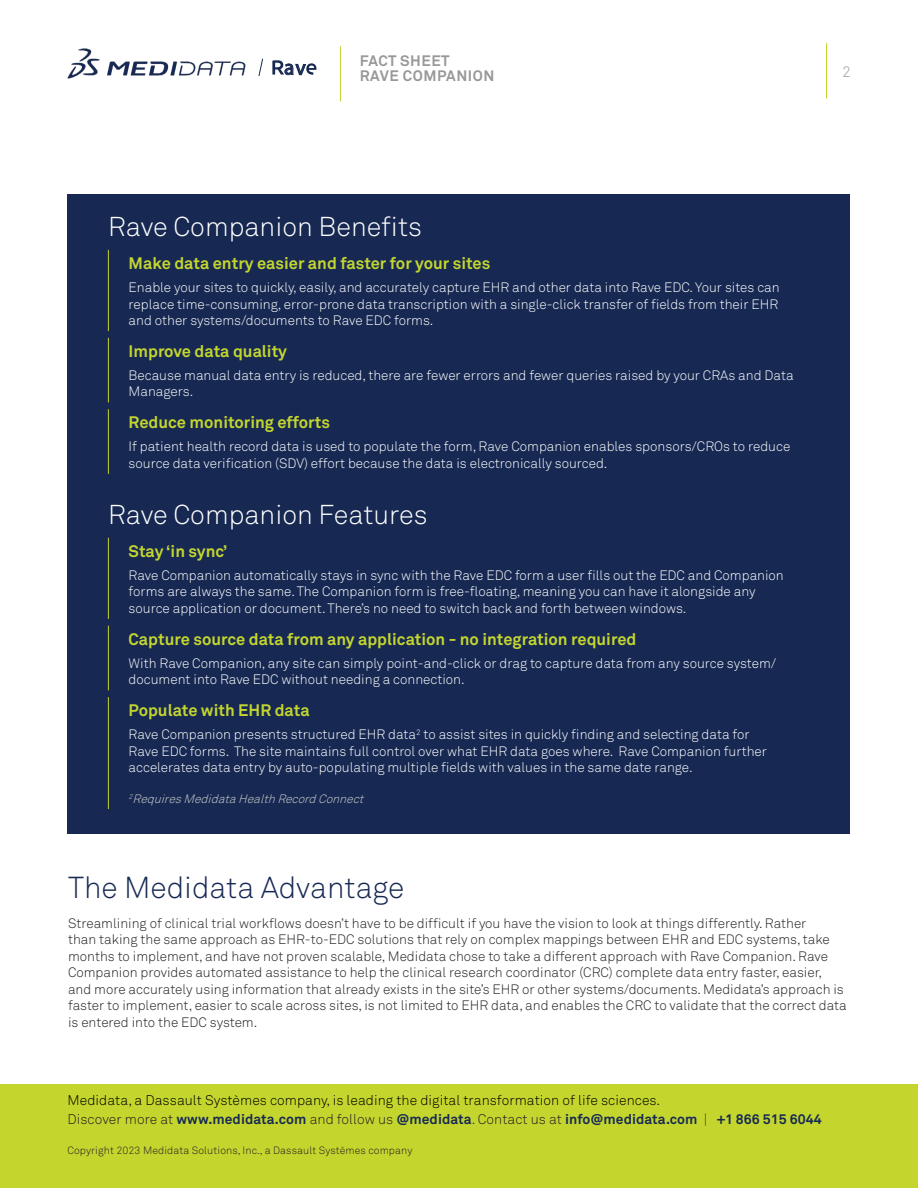
<style>
.page{position:relative;width:918px;height:1188px;background:#fff}
.page>*{position:absolute;margin:0;border:0;box-sizing:border-box;transform-origin:0 0}
.t1{font:300 30px "Akkurat Std";color:#172953}
.Box_-_H1{font:300 27px "Akkurat Std";color:#fff}
.Box_-_H2{font:700 16.5px "Akkurat Std";color:#c4d62e}
.t2{font:700 15px "Akkurat Std";letter-spacing:.035em;color:#98989a}
.t3{font:300 15px "Akkurat Std";color:#98989a}
.t4{font:300 13.8px/19.5px "Akkurat Std";letter-spacing:.005em;color:#000}
.Box_-_text_-_bullets{font:300 13.5px/16.5px "Akkurat Std";color:#fff}
.Body_copy{font:300 13.5px/16.5px "Akkurat Std";color:#231f20}
.Body_copy-2{font:italic 300 12px "Akkurat Std";color:#ccc}
.t5{font:300 10.5px "Akkurat Std";letter-spacing:.01em;color:#231f20}
.s1{color:#231f20}
.s2{font-weight:700;color:#172953}
.s3{color:#172953}
</style>
<div class="page">
<hr style="left:826px;top:43px;width:1px;height:55px;background:#c4d62e">
<div style="left:0;top:1084px;width:918px;height:104px;background:#c4d62e"></div>
<div style="left:68px;top:194px;width:782px;height:640px;background:#172953"></div>
<hr style="left:108px;top:538px;width:1px;height:81px;background:#c4d62e">
<hr style="left:108px;top:626px;width:1px;height:64px;background:#c4d62e">
<hr style="left:108px;top:697px;width:1px;height:112px;background:#c4d62e">
<hr style="left:340px;top:46px;width:1px;height:55px;background:#c4d62e">
<hr style="left:108px;top:250px;width:1px;height:81px;background:#c4d62e">
<hr style="left:108px;top:338px;width:1px;height:64px;background:#c4d62e">
<hr style="left:108px;top:409px;width:1px;height:65px;background:#c4d62e">
<svg style="left:258px;top:58px;width:5px;height:18px"></svg>
<img style="left:67px;top:48px;width:179px;height:31px">
<svg style="left:272px;top:60px;width:45px;height:15px"></svg>
<p class="t2" style="left:360px;top:52px;width:91px">FACT SHEET</p>
<p class="t2" style="left:360px;top:67px;width:136px">RAVE COMPANION</p>
<p class="t3" style="left:842px;top:63px;width:10px">2</p>
<p class="Box_-_H1" style="left:108px;top:211px;width:315px">Rave Companion Benefits</p>
<p class="Box_-_H2" style="left:129px;top:253px;width:363px">Make data entry easier and faster for your sites</p>
<p class="Box_-_text_-_bullets" style="left:129px;top:279px;width:653px;text-align:justify">Enable your sites to quickly, easily, and accurately capture EHR and other data into Rave EDC. Your sites can replace time-consuming, error-prone data transcription with a single-click transfer of fields from their EHR and other systems/documents to Rave EDC forms.</p>
<p class="Box_-_H2" style="left:129px;top:341px;width:160px">Improve data quality</p>
<p class="Box_-_text_-_bullets" style="left:129px;top:367px;width:666px">Because manual data entry is reduced, there are fewer errors and fewer queries raised by your CRAs and Data<br>Managers.</p>
<p class="Box_-_H2" style="left:129px;top:412px;width:203px">Reduce monitoring efforts</p>
<p class="Box_-_text_-_bullets" style="left:129px;top:438px;width:663px">If patient health record data is used to populate the form, Rave Companion enables sponsors/CROs to reduce source data verification (SDV) effort because the data is electronically sourced.</p>
<p class="Box_-_H1" style="left:108px;top:499px;width:321px">Rave Companion Features</p>
<p class="Box_-_H2" style="left:129px;top:541px;width:100px">Stay ‘in sync’</p>
<p class="Box_-_text_-_bullets" style="left:129px;top:567px;width:657px">Rave Companion automatically stays in sync with the Rave EDC form a user fills out the EDC and Companion forms are always the same. The Companion form is free-floating, meaning you can have it alongside any source application or document. There’s no need to switch back and forth between windows.</p>
<p class="Box_-_H2" style="left:129px;top:629px;width:509px">Capture source data from any application - no integration required</p>
<p class="Box_-_text_-_bullets" style="left:129px;top:655px;width:649px">With Rave Companion, any site can simply point-and-click or drag to capture data from any source system/ document into Rave EDC without needing a connection.</p>
<p class="Box_-_H2" style="left:129px;top:700px;width:183px">Populate with EHR data</p>
<p class="Box_-_text_-_bullets" style="left:129px;top:726px;width:640px">Rave Companion presents structured EHR data<sup>2</sup> to assist sites in quickly finding and selecting data for<br>Rave EDC forms. The site maintains full control over what EHR data goes where. Rave Companion further accelerates data entry by auto-populating multiple fields with values in the same date range.</p>
<p class="Body_copy-2" style="left:129px;top:792px;width:240px"><sup>2</sup>RequiresMedidataHealthRecordConnect</p>
<h2 class="t1" style="left:68px;top:870px;width:338px">The Medidata Advantage</h2>
<p class="Body_copy" style="left:68px;top:915px;width:780px">Streamlining of clinical trial workflows doesn’t have to be difficult if you have the vision to look at things differently. Rather<br>than taking the same approach as EHR-to-EDC solutions that rely on complex mappings between EHR and EDC systems, take months to implement, and have not proven scalable, Medidata chose to take a different approach with Rave Companion. Rave Companion provides automated assistance to help the clinical research coordinator (CRC) complete data entry faster, easier, and more accurately using information that already exists in the site’s EHR or other systems/documents. Medidata’s approach is faster to implement, easier to scale across sites, is not limited to EHR data, and enables the CRC to validate that the correct data is entered into the EDC system.</p>
<p class="t4" style="left:68px;top:1090px;width:756px">Medidata, a Dassault Systèmes company, is leading the digital transformation of life sciences.<br><span class="s1">Discover more at</span> <span class="s2">www.medidata.com</span> <span class="s1">and follow us</span> <span class="s2">@medidata</span><span class="s3">.</span> <span class="s1">Contact us at</span> <span class="s2">info@medidata.com</span> <span class="s3">|</span> <span class="s2">+1 866 515 6044</span></p>
<p class="t5" style="left:68px;top:1144px;width:346px">Copyright 2023 Medidata Solutions, Inc., a Dassault Systèmes company</p>
</div>
